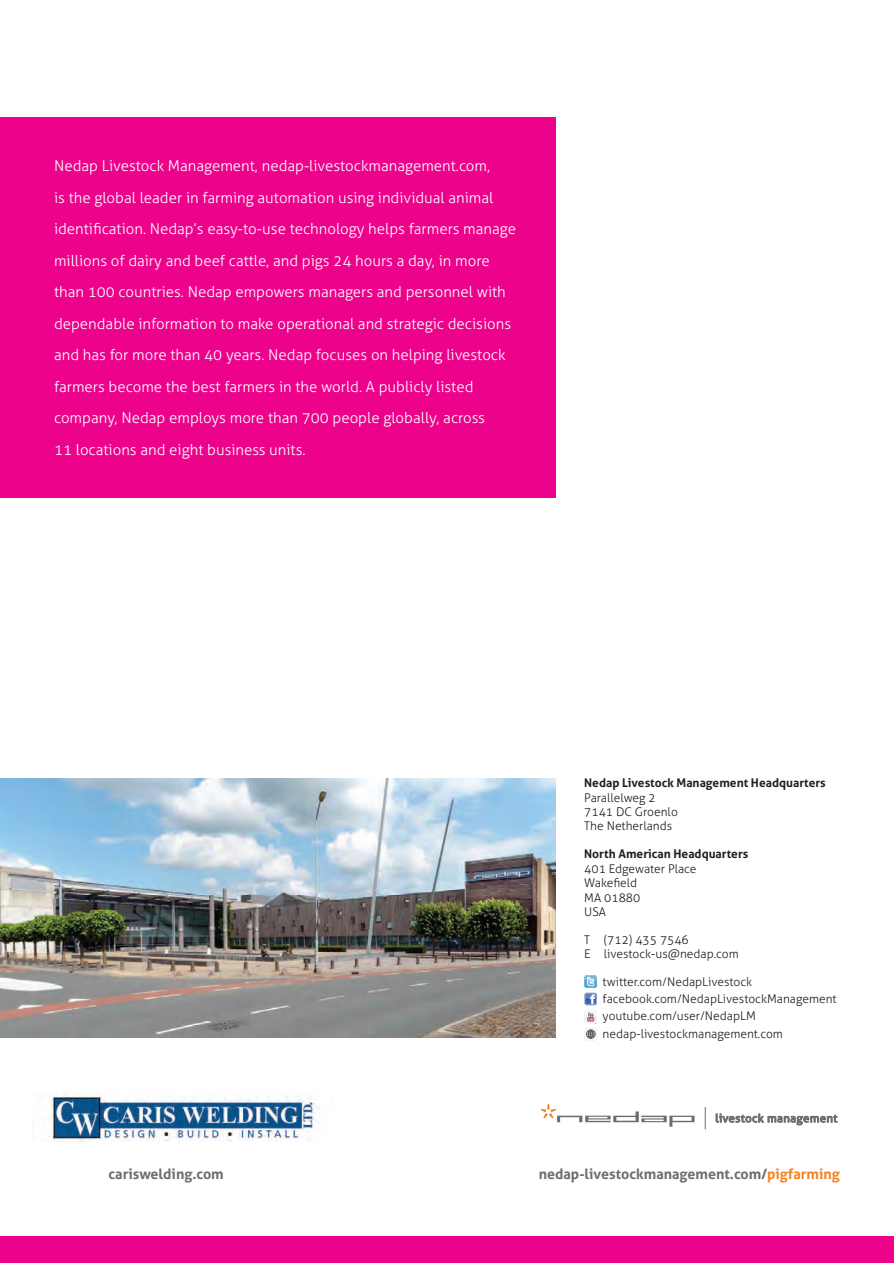
<style>
.page{position:relative;width:894px;height:1263px;background:#fff}
.page>*{position:absolute;margin:0;border:0;box-sizing:border-box;transform-origin:0 0}
.t1{font:300 15px/31.5px "Aller";color:#fff}
.t2{font:700 14.25px "Aller";color:#6c6d70}
.t3{font:300 12px/14.4px "Aller";color:#231f20}
.t4{font:700 12px "Aller";color:#231f20}
.s1{color:#f58220}
</style>
<div class="page">
<div style="left:0;top:1236px;width:893px;height:27px;background:#ed028c"></div>
<div style="left:0;top:117px;width:555px;height:380px;background:#ed028c"></div>
<img style="left:0;top:778px;width:555px;height:259px">
<svg style="left:584px;top:975px;width:12px;height:30px"></svg>
<svg style="left:584px;top:1010px;width:13px;height:13px"></svg>
<svg style="left:586px;top:1012px;width:10px;height:9px"></svg>
<svg style="left:584px;top:1028px;width:13px;height:12px"></svg>
<svg style="left:541px;top:1104px;width:153px;height:22px"></svg>
<svg style="left:704px;top:1107px;width:1px;height:22px"></svg>
<svg style="left:715px;top:1113px;width:122px;height:12px"></svg>
<img style="left:49px;top:1093px;width:270px;height:48px">
<p class="t1" style="left:54px;top:150px;width:463px">Nedap Livestock Management, nedap-livestockmanagement.com,<br>is the global leader in farming automation using individual animal identification. Nedap’s easy-to-use technology helps farmers manage millions of dairy and beef cattle, and pigs 24 hours a day, in more than 100 countries. Nedap empowers managers and personnel with dependable information to make operational and strategic decisions and has for more than 40 years. Nedap focuses on helping livestock farmers become the best farmers in the world. A publicly listed company, Nedap employs more than 700 people globally, across<br>11 locations and eight business units.</p>
<p class="t2" style="left:108px;top:1165px;width:117px">cariswelding.com</p>
<p class="t4" style="left:584px;top:775px;width:243px">Nedap Livestock Management Headquarters</p>
<p class="t3" style="left:584px;top:790px;width:95px">Parallelweg 2<br>7141 DC Groenlo<br>The Netherlands</p>
<p class="t4" style="left:584px;top:846px;width:165px">North American Headquarters</p>
<p class="t3" style="left:584px;top:861px;width:114px">401 Edgewater Place<br>Wakefield<br>MA 01880<br>USA</p>
<p class="t3" style="left:584px;top:932px;width:156px">T (712) 435 7546<br>E livestock-us@nedap.com</p>
<p class="t3" style="left:602px;top:973px;width:235px;line-height:17.1px">twitter.com/NedapLivestock facebook.com/NedapLivestockManagement youtube.com/user/NedapLM nedap-livestockmanagement.com</p>
<p class="t4" style="left:582px;top:852px;width:166px">Nedap Livestock Management</p>
<p class="t3" style="left:582px;top:866px;width:114px;line-height:13.5px">401 Edgewater Place<br>Wake eld<br>MA 01880<br>USA</p>
<p class="t3" style="left:582px;top:933px;width:8px;line-height:13.5px">T<br>E</p>
<p class="t3" style="left:637px;top:1026px;width:149px">.com/livestockmanagement</p>
<p class="t2" style="left:538px;top:1165px;width:302px">nedap-livestockmanagement.com/<span class="s1">pigfarming</span></p>
</div>
